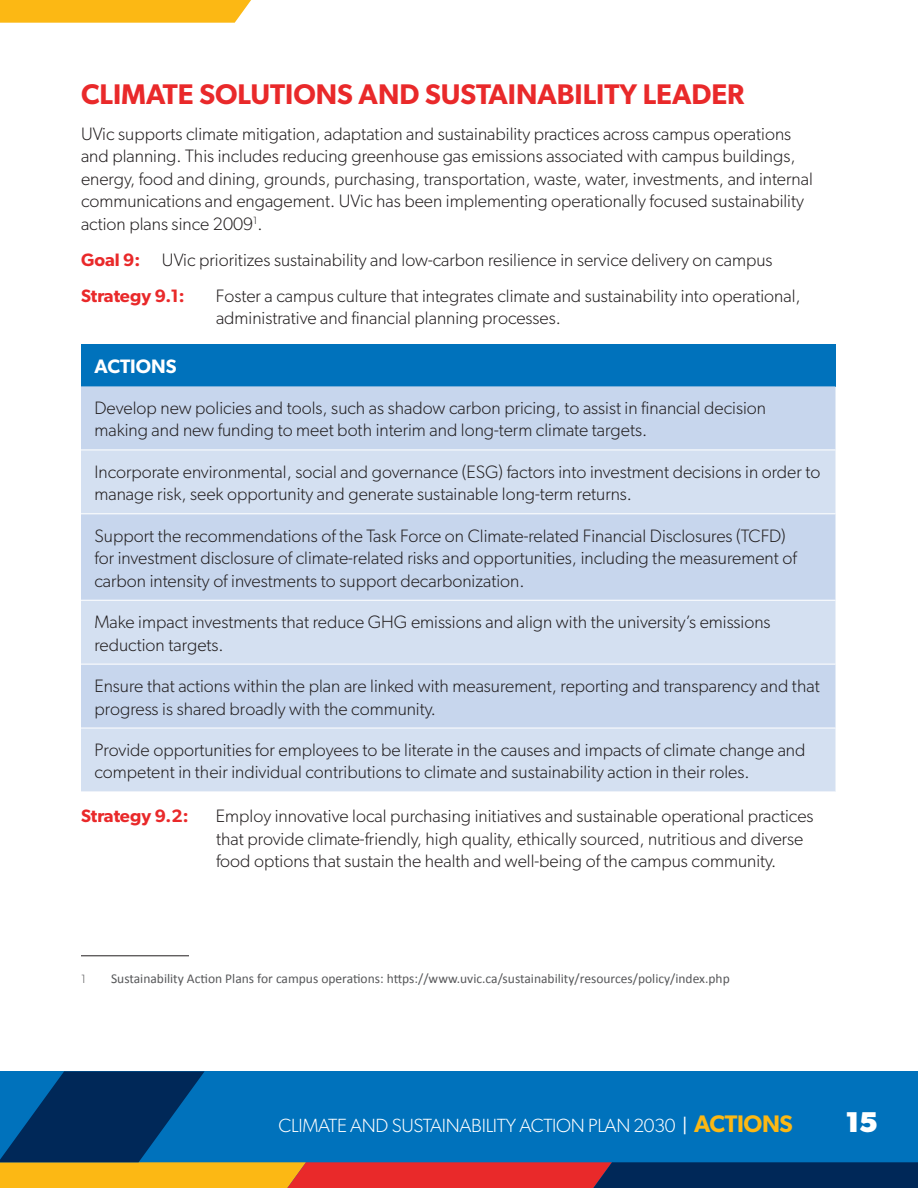
<style>
.page{position:relative;width:918px;height:1188px;background:#fff}
.page>*{position:absolute;margin:0;border:0;box-sizing:border-box;transform-origin:0 0}
.t1{font:700 28.65px "Gibson";color:#fff}
.Heading_2{font:600 28.5px "Gibson";color:#e9292a}
.Table_Header{font:600 19.5px "Gibson";color:#fff}
.t2{font:300 19.2px "Gibson";letter-spacing:-.015em;color:#fff}
.Initiatives{font:300 18px/22.5px "Gibson";color:#231f20}
.Goals{font:300 18px "Gibson";color:#231f20}
.Initiatives-2{font:600 18px "Gibson";color:#e9292a}
.Footnote_text{font:13.5px "Calibri";color:#57585a}
.Footnote_text-2{font:300 12px "Gibson";color:#57585a}
.s1{font-weight:600;color:#e9292a}
.s2{font-weight:400}
.s3{font-weight:600;font-size:24px;color:#fcb814}
</style>
<div class="page">
<div style="left:81px;top:344px;width:755px;height:42px;background:#0072bc"></div>
<div style="left:81px;top:386px;width:755px;height:64px;background:#c7d6ed"></div>
<svg style="left:81px;top:451px;width:755px;height:341px;background:#cedbef"></svg>
<hr style="left:81px;top:513px;width:755px;height:1px;background:#fff">
<hr style="left:81px;top:600px;width:755px;height:1px;background:#fff">
<hr style="left:81px;top:664px;width:755px;height:1px;background:#fff">
<hr style="left:81px;top:728px;width:755px;height:1px;background:#fff">
<hr style="left:81px;top:956px;width:108px;height:1px;background:#231f20">
<svg style="left:0;top:1071px;width:918px;height:117px;background:#226392"></svg>
<svg style="left:0;top:0;width:251px;height:23px;background:#fcbb1e"></svg>
<p class="Heading_2" style="left:81px;top:77px;width:665px">CLIMATE SOLUTIONS AND SUSTAINABILITY LEADER</p>
<p class="Initiatives" style="left:81px;top:122px;width:733px">UVic supports climate mitigation, adaptation and sustainability practices across campus operations and planning. This includes reducing greenhouse gas emissions associated with campus buildings, energy, food and dining, grounds, purchasing, transportation, waste, water, investments, and internal communications and engagement. UVic has been implementing operationally focused sustainability action plans since 2009<sup>1</sup>.</p>
<p class="Goals" style="left:81px;top:249px;width:693px"><span class="s1">Goal 9:</span> UVic prioritizes sustainability and low-carbon resilience in service delivery on campus</p>
<p class="Initiatives-2" style="left:81px;top:285px;width:105px">Strategy 9.1:</p>
<p class="Initiatives" style="left:216px;top:284px;width:586px">Foster a campus culture that integrates climate and sustainability into operational, administrative and financial planning processes.</p>
<p class="Table_Header" style="left:94px;top:355px;width:84px">ACTIONS</p>
<p class="Initiatives" style="left:94px;top:396px;width:673px">Develop new policies and tools, such as shadow carbon pricing, to assist in financial decision making and new funding to meet both interim and long-term climate targets.</p>
<p class="Initiatives" style="left:94px;top:460px;width:728px">Incorporate environmental, social and governance (ESG) factors into investment decisions in order to manage risk, seek opportunity and generate sustainable long-term returns.</p>
<p class="Initiatives" style="left:94px;top:524px;width:704px">Support the recommendations of the Task Force on Climate-related Financial Disclosures (TCFD) for investment disclosure of climate-related risks and opportunities, including the measurement of carbon intensity of investments to support decarbonization.</p>
<p class="Initiatives" style="left:94px;top:610px;width:678px">Make impact investments that reduce GHG emissions and align with the university’s emissions reduction targets.</p>
<p class="Initiatives" style="left:94px;top:674px;width:727px">Ensure that actions within the plan are linked with measurement, reporting and transparency and that progress is shared broadly with the community.</p>
<p class="Initiatives" style="left:94px;top:738px;width:713px">Provide opportunities for employees to be literate in the causes and impacts of climate change and competent in their individual contributions to climate and sustainability action in their roles.</p>
<p class="Initiatives-2" style="left:81px;top:805px;width:109px">Strategy 9.2:</p>
<p class="Initiatives" style="left:216px;top:805px;width:599px">Employ innovative local purchasing initiatives and sustainable operational practices that provide climate-friendly, high quality, ethically sourced, nutritious and diverse food options that sustain the health and well-being of the campus community.</p>
<p class="Footnote_text-2" style="left:81px;top:971px;width:6px">1</p>
<p class="Footnote_text" style="left:111px;top:970px;width:620px">Sustainability Action Plans for campus operations: https://www.uvic.ca/sustainability/resources/policy/index.php</p>
<p class="t2" style="left:279px;top:1113px;width:516px">CLIMATE AND SUSTAINABILITY ACTION PLAN 2030 <span class="s2">|</span> <span class="s3">ACTIONS</span></p>
<h1 class="t1" style="left:845px;top:1105px;width:34px">15</h1>
</div>
